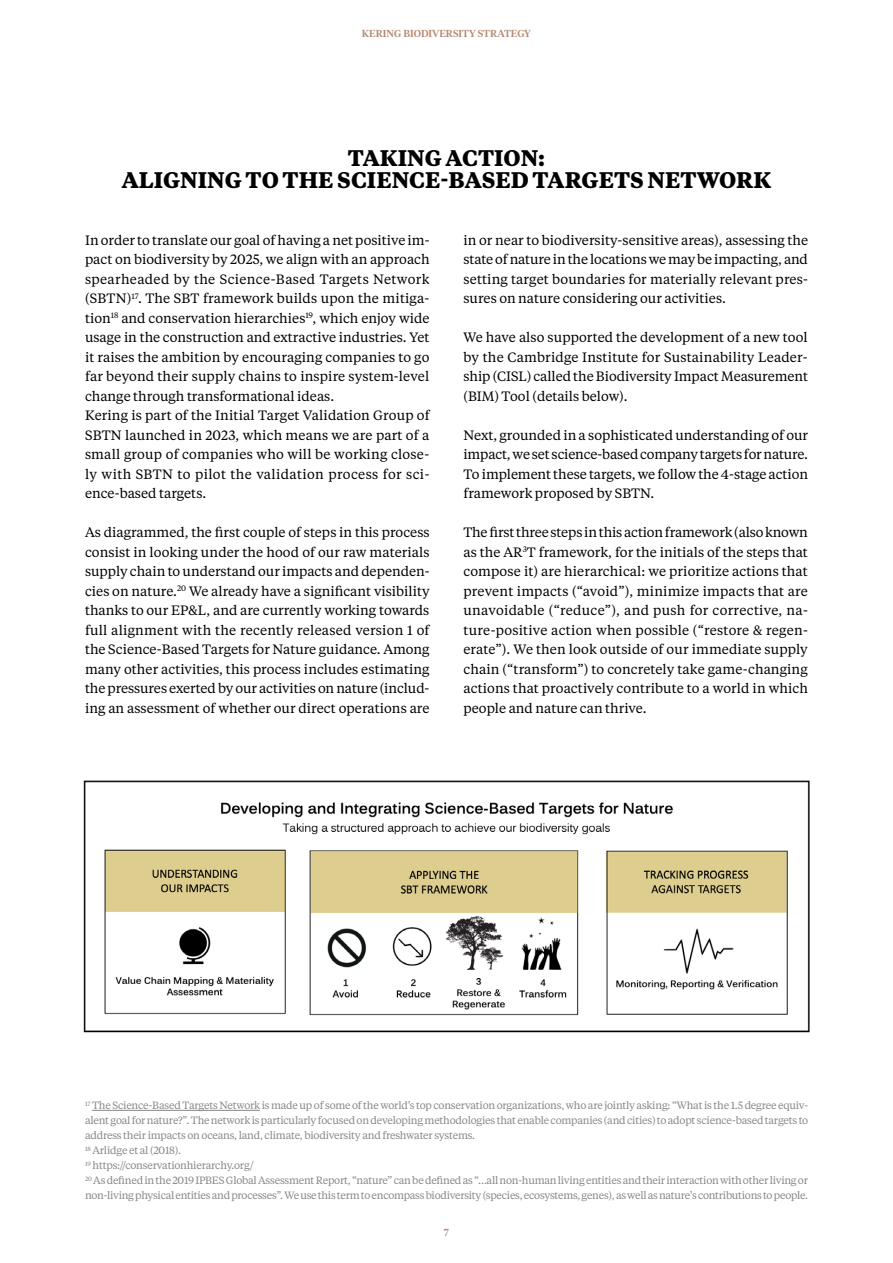
<style>
.page{position:relative;width:893px;height:1263px;background:#fff}
.page>*{position:absolute;margin:0;border:0;box-sizing:border-box;transform-origin:0 0}
.t1{font:700 22.5px/22.5px "Tiempos Text";color:#000;text-align:center}
.t2{font:13.5px/19.5px "Tiempos Text";letter-spacing:.005em;color:#000;text-align:justify}
.t3{font:10.5px/15px "Tiempos Text";letter-spacing:-.02em;color:#878787}
.t4{font:500 10.2px "Tiempos Headline";color:#b2876f}
</style>
<div class="page">
<hr style="left:92px;top:1110px;width:168px;height:1px;background:#878787">
<img style="left:83px;top:780px;width:727px;height:253px">
<p class="t4" style="left:362px;top:27px;width:170px">KERING BIODIVERSITY STRATEGY</p>
<h1 class="t1" style="left:122px;top:146px;width:651px">TAKING ACTION:<br>ALIGNING TO THE SCIENCE-BASED TARGETS NETWORK</h1>
<p class="t2" style="left:85px;top:229px;width:346px;text-align:left">In order to translate our goal of having a net positive im&shy;pact on biodiversity by 2025, we align with an approach spearheaded by the Science-Based Targets Network (SBTN)<sup>17</sup>. The SBT framework builds upon the mitiga&shy;tion<sup>18</sup> and conservation hierarchies<sup>19</sup>, which enjoy wide usage in the construction and extractive industries. Yet it raises the ambition by encouraging companies to go far beyond their supply chains to inspire system-level change through transformational ideas.<br>Kering is part of the Initial Target Validation Group of SBTN launched in 2023, which means we are part of a small group of companies who will be working close&shy;ly with SBTN to pilot the validation process for sci&shy;ence-based targets.</p>
<p class="t2" style="left:85px;top:522px;width:346px">As diagrammed, the first couple of steps in this process consist in looking under the hood of our raw materials supply chain to understand our impacts and dependen&shy;cies on nature.<sup>20</sup> We already have a significant visibility thanks to our EP&amp;L, and are currently working towards full alignment with the recently released version 1 of the Science-Based Targets for Nature guidance. Among many other activities, this process includes estimating the pressures exerted by our activities on nature (includ&shy;ing an assessment of whether our direct operations are</p>
<p class="t2" style="left:463px;top:230px;width:346px">in or near to biodiversity-sensitive areas), assessing the state of nature in the locations we may be impacting, and setting target boundaries for materially relevant pres&shy;sures on nature considering our activities.</p>
<p class="t2" style="left:463px;top:327px;width:346px">We have also supported the development of a new tool by the Cambridge Institute for Sustainability Leader&shy;ship (CISL) called the Biodiversity Impact Measurement (BIM) Tool (details below).</p>
<p class="t2" style="left:463px;top:425px;width:346px">Next, grounded in a sophisticated understanding of our impact, we set science-based company targets for nature.<br>To implement these targets, we follow the 4-stage action framework proposed by SBTN.</p>
<p class="t2" style="left:463px;top:522px;width:346px">The first three steps in this action framework (also known as the AR<sup>3</sup>T framework, for the initials of the steps that compose it) are hierarchical: we prioritize actions that prevent impacts (“avoid”), minimize impacts that are unavoidable (“reduce”), and push for corrective, na&shy;ture-positive action when possible (“restore &amp; regen&shy;erate”). We then look outside of our immediate supply chain (“transform”) to concretely take game-changing actions that proactively contribute to a world in which people and nature can thrive.</p>
<p class="t3" style="left:85px;top:1097px;width:725px"><sup>17</sup> The Science-Based Targets Network is made up of some of the world’s top conservation organizations, who are jointly asking: “What is the 1.5 degree equiv&shy;alent goal for nature?”. The network is particularly focused on developing methodologies that enable companies (and cities) to adopt science-based targets to address their impacts on oceans, land, climate, biodiversity and freshwater systems.<br><sup>18</sup> Arlidge et al (2018).<br><sup>19</sup> https://conservationhierarchy.org/<br><sup>20</sup> As defined in the 2019 IPBES Global Assessment Report, “nature” can be defined as “…all non-human living entities and their interaction with other living or non-living physical entities and processes”. We use this term to encompass biodiversity (species, ecosystems, genes), as well as nature’s contributions to people.</p>
<p class="t4" style="left:444px;top:1225px;width:7px">7</p>
</div>
